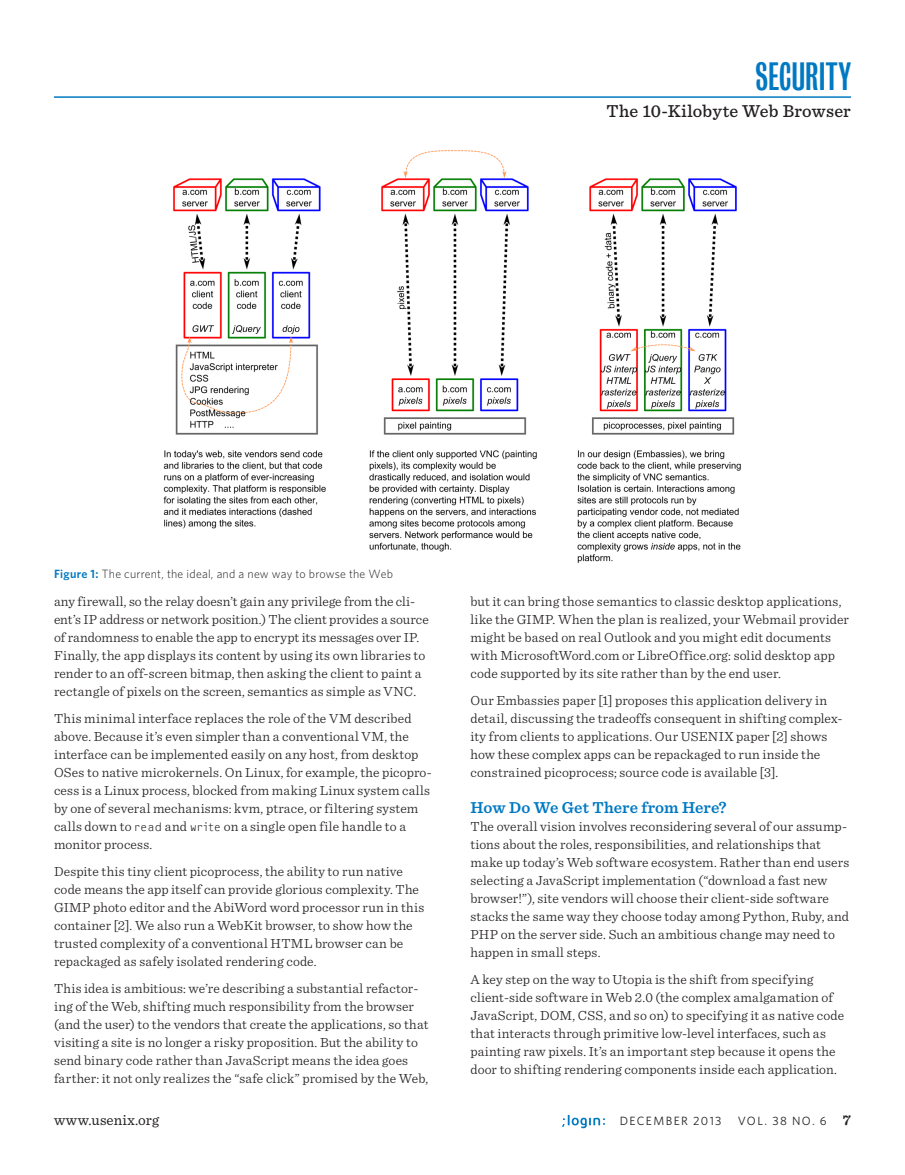
<style>
.page{position:relative;width:905px;height:1175px;background:#fff}
.page>*{position:absolute;margin:0;border:0;box-sizing:border-box;transform-origin:0 0}
.t1{font:36px "Bureau Grotesque One Three";color:#0079c2}
.t2{font:500 18px "Sentinel";letter-spacing:.015em;color:#231f20}
.t3{font:600 16.5px "Sentinel";letter-spacing:.005em;color:#0079c2}
.t4{font:15px "Sentinel";letter-spacing:.015em;color:#231f20}
.t5{font:300 13.8px/18px "Sentinel";letter-spacing:.01em;color:#231f20}
.t6{font:300 12px "Whitney";letter-spacing:.015em;color:#231f20}
.t7{font:12px "Whitney";letter-spacing:.115em;color:#231f20}
.s1{font-weight:600;color:#0079c2}
.s2{font-family:"OCRF Offc";font-size:12px}
.s3{font-family:"Sentinel";font-weight:600;font-size:15px}
</style>
<div class="page">
<svg style="left:562px;top:1115px;width:42px;height:13px"></svg>
<hr style="left:54px;top:96px;width:796px;height:2px;background:#0079c2">
<img style="left:163px;top:150px;width:578px;height:413px">
<h1 class="t1" style="left:755px;top:57px;width:97px">SECurity</h1>
<h2 class="t2" style="left:606px;top:98px;width:246px">The 10-Kilobyte Web Browser</h2>
<p class="t6" style="left:54px;top:566px;width:340px"><span class="s1">Figure 1:</span> The current, the ideal, and a new way to browse the Web</p>
<p class="t5" style="left:54px;top:591px;width:376px">any firewall, so the relay doesn’t gain any privilege from the cli&shy;ent’s IP address or network position.) The client provides a source of randomness to enable the app to encrypt its messages over IP.<br>Finally, the app displays its content by using its own libraries to render to an off-screen bitmap, then asking the client to paint a rectangle of pixels on the screen, semantics as simple as VNC.</p>
<p class="t5" style="left:54px;top:708px;width:379px">This minimal interface replaces the role of the VM described above. Because it’s even simpler than a conventional VM, the interface can be implemented easily on any host, from desktop OSes to native microkernels. On Linux, for example, the picopro&shy;cess is a Linux process, blocked from making Linux system calls by one of several mechanisms: kvm, ptrace, or filtering system calls down to <span class="s2">read</span> and <span class="s2">write</span> on a single open file handle to a monitor process.</p>
<p class="t5" style="left:54px;top:861px;width:372px">Despite this tiny client picoprocess, the ability to run native code means the app itself can provide glorious complexity. The GIMP photo editor and the AbiWord word processor run in this container [2]. We also run a WebKit browser, to show how the trusted complexity of a conventional HTML browser can be repackaged as safely isolated rendering code.</p>
<p class="t5" style="left:54px;top:978px;width:376px">This idea is ambitious: we’re describing a substantial refactor&shy;ing of the Web, shifting much responsibility from the browser (and the user) to the vendors that create the applications, so that visiting a site is no longer a risky proposition. But the ability to send binary code rather than JavaScript means the idea goes farther: it not only realizes the “safe click” promised by the Web,</p>
<p class="t5" style="left:470px;top:591px;width:380px">but it can bring those semantics to classic desktop applications, like the GIMP. When the plan is realized, your Webmail provider might be based on real Outlook and you might edit documents with MicrosoftWord.com or LibreOffice.org: solid desktop app code supported by its site rather than by the end user.</p>
<p class="t5" style="left:470px;top:690px;width:373px">Our Embassies paper [1] proposes this application delivery in detail, discussing the tradeoffs consequent in shifting complex&shy;ity from clients to applications. Our USENIX paper [2] shows how these complex apps can be repackaged to run inside the constrained picoprocess; source code is available [3].</p>
<p class="t3" style="left:470px;top:794px;width:258px">How Do We Get There from Here?</p>
<p class="t5" style="left:470px;top:816px;width:380px">The overall vision involves reconsidering several of our assump&shy;tions about the roles, responsibilities, and relationships that make up today’s Web software ecosystem. Rather than end users selecting a JavaScript implementation (“download a fast new browser!”), site vendors will choose their client-side software stacks the same way they choose today among Python, Ruby, and PHP on the server side. Such an ambitious change may need to happen in small steps.</p>
<p class="t5" style="left:470px;top:969px;width:375px">A key step on the way to Utopia is the shift from specifying client-side software in Web 2.0 (the complex amalgamation of JavaScript, DOM, CSS, and so on) to specifying it as native code that interacts through primitive low-level interfaces, such as painting raw pixels. It’s an important step because it opens the door to shifting rendering components inside each application.</p>
<p class="t4" style="left:54px;top:1108px;width:107px">www.usenix.org</p>
<p class="t7" style="left:619px;top:1113px;width:103px">DECEMBER 2013</p>
<p class="t7" style="left:737px;top:1113px;width:115px">VOL. 38 NO. 6 <span class="s3">7</span></p>
</div>
